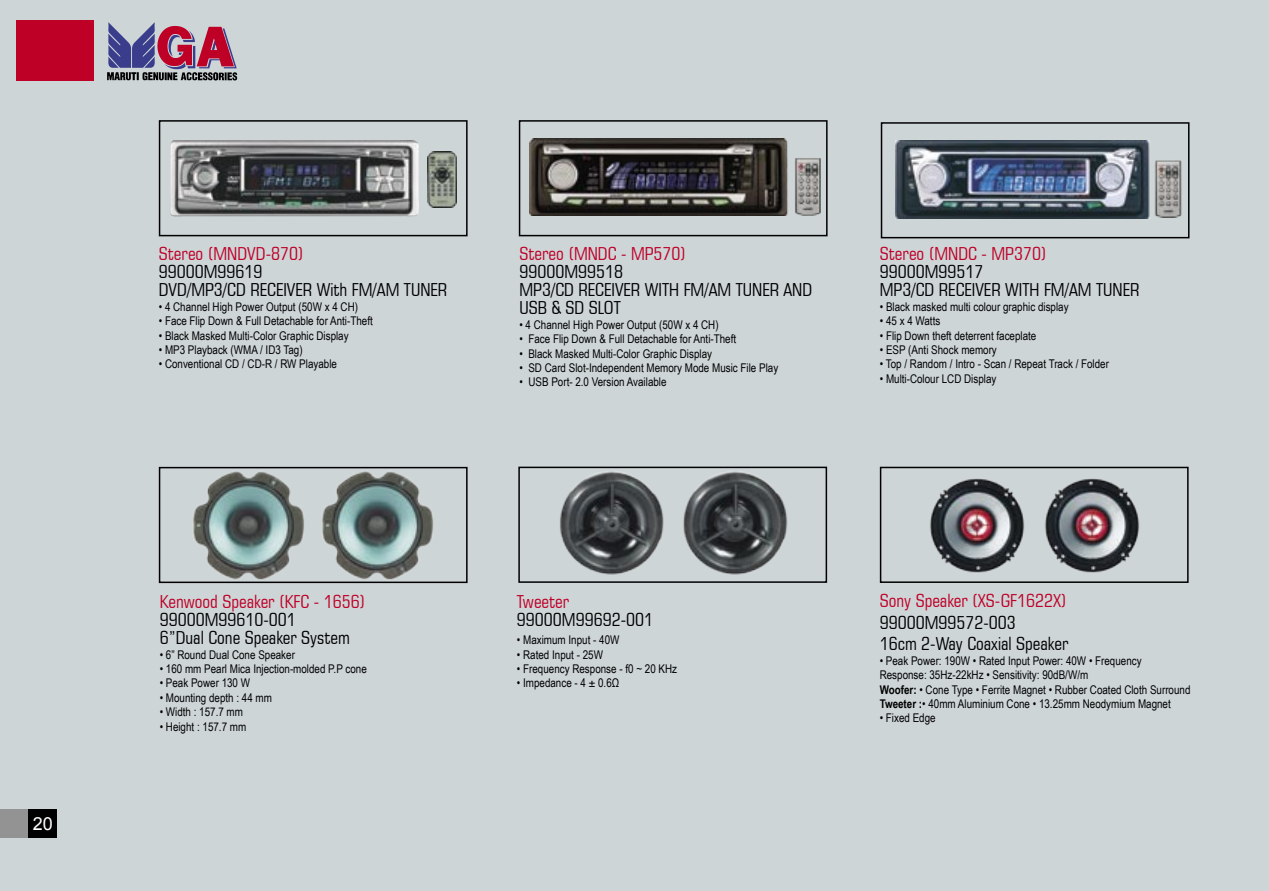
<style>
.page{position:relative;width:1269px;height:891px;background:#ced5d7}
.page>*{position:absolute;margin:0;border:0;box-sizing:border-box;transform-origin:0 0}
.t1{font:condensed 18px/18px "Square 721 BT";color:#000}
.t2{font:condensed 18px "Square 721 BT";color:#be0027}
.t3{font:18px "Arial";color:#fff}
.t4{font:12px/14.4px "Arial Narrow";color:#000}
.s1{font-weight:700}
</style>
<div class="page">
<div style="left:16px;top:21px;width:78px;height:60px;background:#be0027"></div>
<svg style="left:107px;top:22px;width:130px;height:58px"></svg>
<img style="left:170px;top:140px;width:249px;height:76px">
<img style="left:428px;top:151px;width:28px;height:56px">
<div style="left:159px;top:120px;width:309px;height:116px;border:2px solid #000"></div>
<img style="left:530px;top:138px;width:258px;height:78px">
<div style="left:881px;top:122px;width:309px;height:116px;border:2px solid #000"></div>
<div style="left:519px;top:120px;width:309px;height:116px;border:2px solid #000"></div>
<div style="left:518px;top:467px;width:309px;height:116px;border:2px solid #000"></div>
<img style="left:322px;top:471px;width:112px;height:109px">
<img style="left:193px;top:471px;width:112px;height:109px">
<div style="left:159px;top:467px;width:309px;height:116px;border:2px solid #000"></div>
<div style="left:880px;top:467px;width:309px;height:116px;border:2px solid #000"></div>
<img style="left:556px;top:466px;width:110px;height:117px">
<img style="left:680px;top:466px;width:110px;height:117px">
<img style="left:930px;top:478px;width:95px;height:95px">
<img style="left:1045px;top:478px;width:95px;height:95px">
<img style="left:795px;top:158px;width:26px;height:57px">
<img style="left:895px;top:141px;width:255px;height:77px">
<img style="left:1154px;top:160px;width:28px;height:57px">
<div style="left:0;top:810px;width:57px;height:28px;background:#939393"></div>
<div style="left:29px;top:810px;width:28px;height:28px;background:#000"></div>
<h1 class="t3" style="left:33px;top:812px;width:22px">20</h1>
<h1 class="t2" style="left:159px;top:243px;width:147px">Stereo (MNDVD-870)</h1>
<h1 class="t1" style="left:159px;top:263px;width:290px">99000M99619<br>DVD/MP3/CD RECEIVER With FM/AM TUNER</h1>
<p class="t4" style="left:159px;top:299px;width:201px">• 4 Channel High Power Output (50W x 4 CH)</p>
<p class="t4" style="left:159px;top:313px;width:216px">• Face Flip Down &amp; Full Detachable for Anti-Theft</p>
<p class="t4" style="left:159px;top:328px;width:191px">• Black Masked Multi-Color Graphic Display</p>
<p class="t4" style="left:159px;top:342px;width:145px">• MP3 Playback (WMA / ID3 Tag)</p>
<p class="t4" style="left:159px;top:357px;width:180px">• Conventional CD / CD-R / RW Playable</p>
<h1 class="t2" style="left:519px;top:243px;width:168px">Stereo (MNDC - MP570)</h1>
<h1 class="t1" style="left:519px;top:263px;width:294px">99000M99518<br>MP3/CD RECEIVER WITH FM/AM TUNER AND<br>USB &amp; SD SLOT</h1>
<p class="t4" style="left:519px;top:317px;width:201px">• 4 Channel High Power Output (50W x 4 CH)</p>
<p class="t4" style="left:519px;top:331px;width:218px">• Face Flip Down &amp; Full Detachable for Anti-Theft</p>
<p class="t4" style="left:519px;top:346px;width:194px">• Black Masked Multi-Color Graphic Display</p>
<p class="t4" style="left:519px;top:360px;width:260px">• SD Card Slot-Independent Memory Mode Music File Play</p>
<p class="t4" style="left:519px;top:375px;width:149px">• USB Port- 2.0 Version Available</p>
<h1 class="t2" style="left:880px;top:243px;width:168px">Stereo (MNDC - MP370)</h1>
<h1 class="t1" style="left:880px;top:263px;width:261px">99000M99517<br>MP3/CD RECEIVER WITH FM/AM TUNER</h1>
<p class="t4" style="left:880px;top:299px;width:190px">• Black masked multi colour graphic display</p>
<p class="t4" style="left:880px;top:313px;width:62px">• 45 x 4 Watts</p>
<p class="t4" style="left:880px;top:328px;width:158px">• Flip Down theft deterrent faceplate</p>
<p class="t4" style="left:880px;top:342px;width:119px">• ESP (Anti Shock memory</p>
<p class="t4" style="left:880px;top:357px;width:231px">• Top / Random / Intro - Scan / Repeat Track / Folder</p>
<p class="t4" style="left:880px;top:371px;width:118px">• Multi-Colour LCD Display</p>
<h1 class="t2" style="left:160px;top:591px;width:207px">Kenwood Speaker (KFC - 1656)</h1>
<h1 class="t1" style="left:160px;top:611px;width:192px">99000M99610-001<br>6”Dual Cone Speaker System</h1>
<p class="t4" style="left:160px;top:647px;width:137px">• 6” Round Dual Cone Speaker</p>
<p class="t4" style="left:160px;top:661px;width:209px">• 160 mm Pearl Mica Injection-molded P.P cone</p>
<p class="t4" style="left:160px;top:676px;width:92px">• Peak Power 130 W</p>
<p class="t4" style="left:160px;top:690px;width:114px">• Mounting depth : 44 mm</p>
<p class="t4" style="left:160px;top:704px;width:85px">• Width : 157.7 mm</p>
<p class="t4" style="left:160px;top:719px;width:88px">• Height : 157.7 mm</p>
<h1 class="t2" style="left:517px;top:591px;width:53px">Tweeter</h1>
<h1 class="t1" style="left:517px;top:611px;width:138px">99000M99692-001</h1>
<p class="t4" style="left:517px;top:632px;width:104px">• Maximum Input - 40W</p>
<p class="t4" style="left:517px;top:647px;width:88px">• Rated Input - 25W</p>
<p class="t4" style="left:517px;top:661px;width:162px">• Frequency Response - f0 ~ 20 KHz</p>
<p class="t4" style="left:517px;top:676px;width:104px">• Impedance - 4 ± 0.6Ω</p>
<h1 class="t2" style="left:880px;top:590px;width:189px">Sony Speaker (XS-GF1622X)</h1>
<h1 class="t1" style="left:880px;top:611px;width:190px;line-height:21.6px">99000M99572-003<br>16cm 2-Way Coaxial Speaker</h1>
<p class="t4" style="left:880px;top:653px;width:312px">• Peak Power: 190W • Rated Input Power: 40W • Frequency Response: 35Hz-22kHz • Sensitivity: 90dB/W/m<br><span class="s1">Woofer:</span> • Cone Type • Ferrite Magnet • Rubber Coated Cloth Surround <span class="s1">Tweeter :</span>• 40mm Aluminium Cone • 13.25mm Neodymium Magnet</p>
<p class="t4" style="left:880px;top:710px;width:57px">• Fixed Edge</p>
</div>
